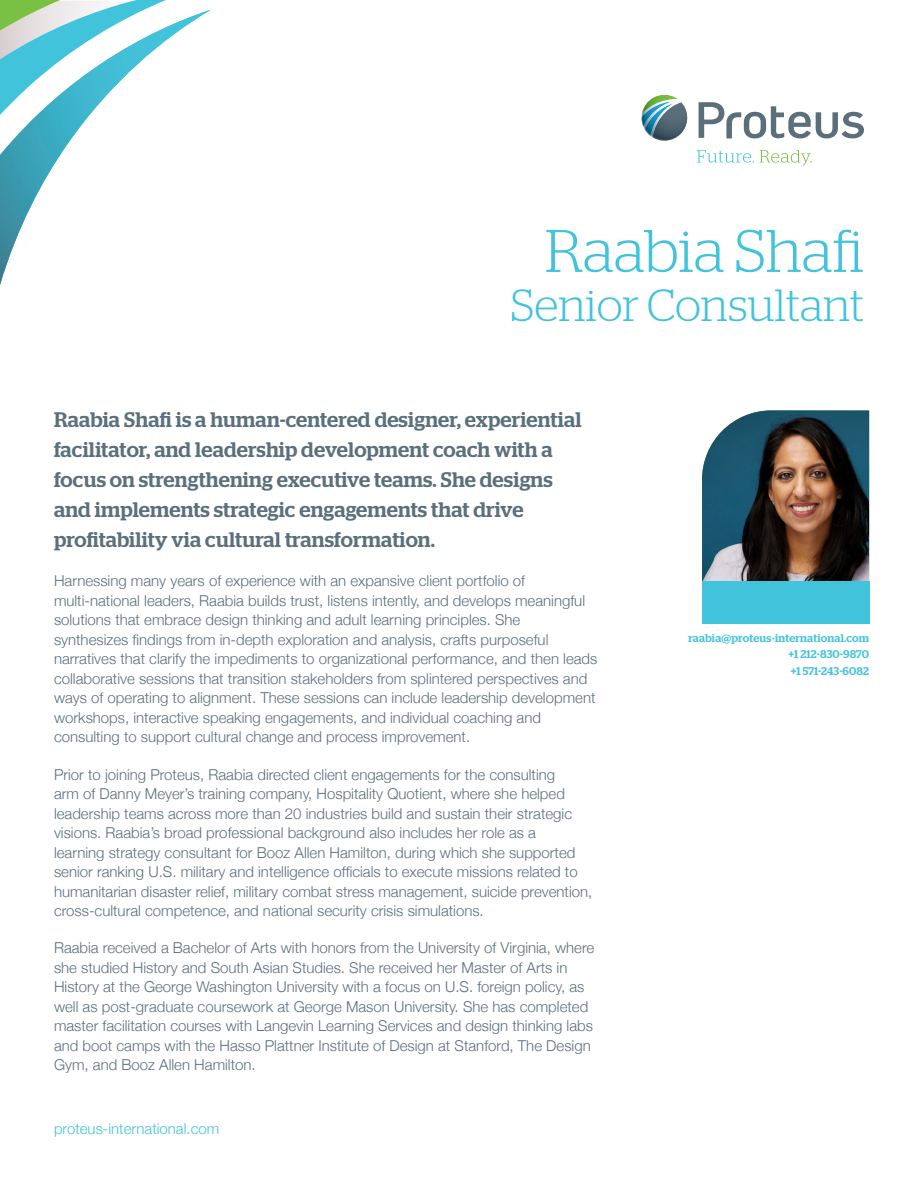
<style>
.page{position:relative;width:918px;height:1188px;background:#fff}
.page>*{position:absolute;margin:0;border:0;box-sizing:border-box;transform-origin:0 0}
.Name{font:300 60px "Stag";color:#42c3dc}
.t1{font:300 45px "Stag";color:#42c3dc}
.Intro_Para{font:500 21px/30px "Stag";letter-spacing:.01em;color:#5a707c}
.Body{font:300 15px/19.5px "Helvetica Neue";color:#5a707c}
.t2{font:300 15px "Helvetica Neue";color:#42c3dc}
.Email{font:500 11.25px "Stag";letter-spacing:.015em;color:#42c3dc}
.Phone{font:500 11.25px "Stag";letter-spacing:.01em;color:#42c3dc}
</style>
<div class="page">
<svg style="left:702px;top:488px;width:167px;height:93px;background:#474240"></svg>
<img style="left:702px;top:410px;width:167px;height:78px">
<svg style="left:0;top:10px;width:211px;height:275px"></svg>
<svg style="left:0;top:0;width:166px;height:115px"></svg>
<svg style="left:760px;top:150px;width:52px;height:15px"></svg>
<svg style="left:699px;top:102px;width:165px;height:36px"></svg>
<svg style="left:697px;top:150px;width:57px;height:13px"></svg>
<img style="left:642px;top:113px;width:3px;height:13px">
<img style="left:645px;top:113px;width:8px;height:23px">
<img style="left:642px;top:95px;width:35px;height:18px">
<img style="left:653px;top:103px;width:34px;height:38px">
<div style="left:702px;top:581px;width:167px;height:43px;background:#42c3dc"></div>
<p class="Name" style="left:545px;top:217px;width:320px">Raabia Shafi</p>
<p class="t1" style="left:511px;top:280px;width:355px">Senior Consultant</p>
<p class="Intro_Para" style="left:54px;top:405px;width:529px">Raabia Shafi is a human-centered designer, experiential facilitator, and leadership development coach with a focus on strengthening executive teams. She designs and implements strategic engagements that drive profitability via cultural transformation.</p>
<p class="Body" style="left:54px;top:570px;width:545px">Harnessing many years of experience with an expansive client portfolio of multi-national leaders, Raabia builds trust, listens intently, and develops meaningful solutions that embrace design thinking and adult learning principles. She synthesizes findings from in-depth exploration and analysis, crafts purposeful narratives that clarify the impediments to organizational performance, and then leads collaborative sessions that transition stakeholders from splintered perspectives and ways of operating to alignment. These sessions can include leadership development workshops, interactive speaking engagements, and individual coaching and consulting to support cultural change and process improvement.</p>
<p class="Body" style="left:54px;top:764px;width:540px">Prior to joining Proteus, Raabia directed client engagements for the consulting<br>arm of Danny Meyer’s training company, Hospitality Quotient, where she helped leadership teams across more than 20 industries build and sustain their strategic visions. Raabia’s broad professional background also includes her role as a<br>learning strategy consultant for Booz Allen Hamilton, during which she supported senior ranking U.S. military and intelligence officials to execute missions related to humanitarian disaster relief, military combat stress management, suicide prevention, cross-cultural competence, and national security crisis simulations.</p>
<p class="Body" style="left:54px;top:937px;width:542px">Raabia received a Bachelor of Arts with honors from the University of Virginia, where she studied History and South Asian Studies. She received her Master of Arts in History at the George Washington University with a focus on U.S. foreign policy, as well as post-graduate coursework at George Mason University. She has completed master facilitation courses with Langevin Learning Services and design thinking labs and boot camps with the Hasso Plattner Institute of Design at Stanford, The Design Gym, and Booz Allen Hamilton.</p>
<p class="t2" style="left:54px;top:1117px;width:167px">proteus-international.com</p>
<p class="Email" style="left:688px;top:631px;width:182px">raabia@proteus-international.com</p>
<p class="Phone" style="left:789px;top:648px;width:82px">+1 212-830-9870</p>
<p class="Phone" style="left:791px;top:664px;width:80px">+1 571-243-6082</p>
</div>
